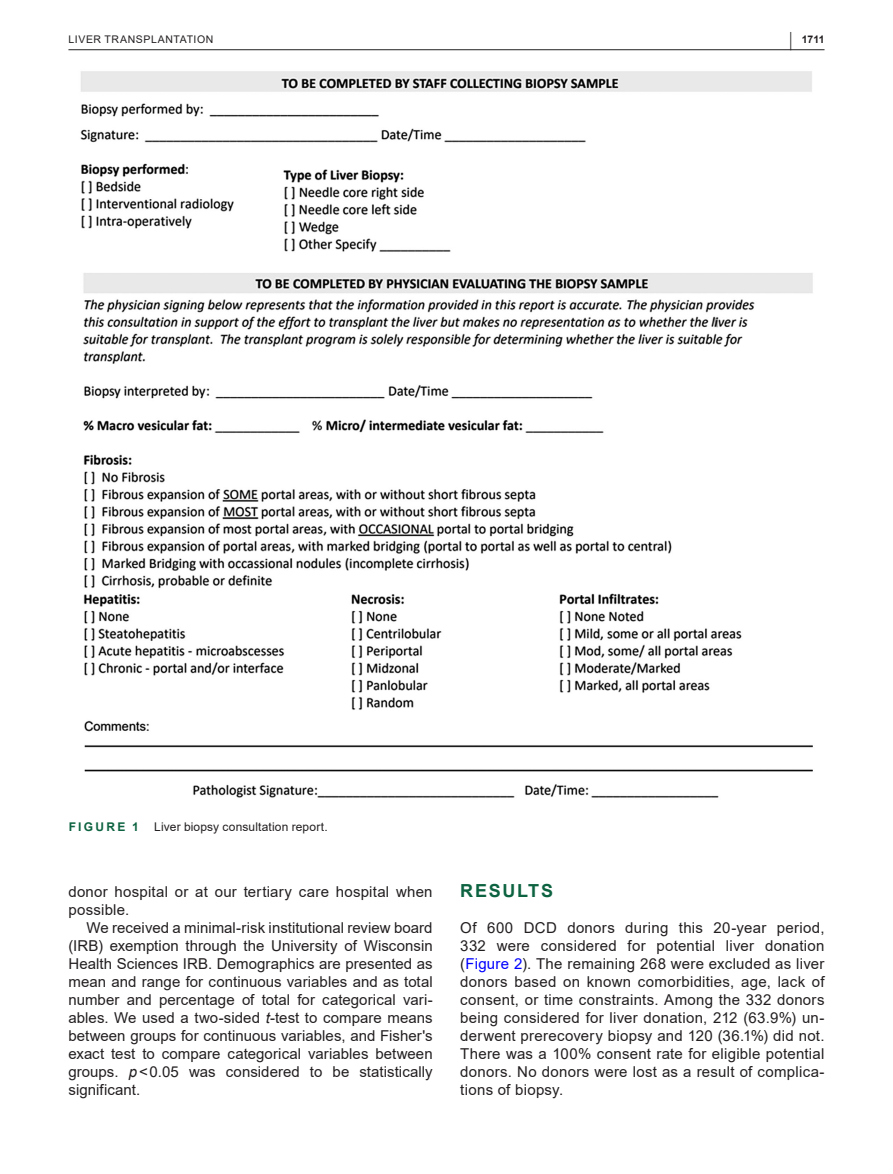
<style>
.page{position:relative;width:893px;height:1174px;background:#fff}
.page>*{position:absolute;margin:0;border:0;box-sizing:border-box;transform-origin:0 0}
.t1{font:700 19.5px "Arial";color:#231f20;scale:.38 1}
.t2{font:700 18px "Arial";letter-spacing:.095em;color:#0d6341}
.t3{font:15px/18px "Arial";letter-spacing:.015em;color:#231f20;text-align:justify}
.t4{font:12px "Arial";letter-spacing:.01em;color:#231f20}
.t5{font:700 12px "Arial";letter-spacing:.19em;color:#0d6341}
.t6{font:10.5px "Arial";letter-spacing:.055em;color:#231f20}
.t7{font:700 10.5px "Arial";color:#231f20}
.s1{font-style:italic}
.s2{color:#00f}
</style>
<div class="page">
<hr style="left:68px;top:49px;width:756px;height:1px;background:#231f20">
<img style="left:80px;top:71px;width:733px;height:727px">
<h1 class="t1" style="left:790px;top:25px;width:7px">|</h1>
<p class="t6" style="left:69px;top:32px;width:146px">LIVER TRANSPLANTATION</p>
<p class="t7" style="left:802px;top:32px;width:24px">1711</p>
<p class="t5" style="left:69px;top:818px;width:72px">FIGURE 1</p>
<p class="t4" style="left:154px;top:818px;width:175px">Liver biopsy consultation report.</p>
<p class="t3" style="left:68px;top:883px;width:366px">donor hospital or at our tertiary care hospital when possible.</p>
<p class="t3" style="left:68px;top:919px;width:366px;text-indent:18px">We received a minimal-risk institutional review board (IRB) exemption through the University of Wisconsin Health Sciences IRB. Demographics are presented as mean and range for continuous variables and as total number and percentage of total for categorical vari&shy;ables. We used a two-sided <span class="s1">t</span>-test to compare means between groups for continuous variables, and Fisher's exact test to compare categorical variables between groups. <span class="s1">p</span>&lt;0.05 was considered to be statistically significant.</p>
<p class="t2" style="left:460px;top:878px;width:94px">RESULTS</p>
<p class="t3" style="left:460px;top:919px;width:366px">Of 600 DCD donors during this 20-year period, 332 were considered for potential liver donation (<span class="s2">Figure 2</span>). The remaining 268 were excluded as liver donors based on known comorbidities, age, lack of consent, or time constraints. Among the 332 donors being considered for liver donation, 212 (63.9%) un&shy;derwent prerecovery biopsy and 120 (36.1%) did not.<br>There was a 100% consent rate for eligible potential donors. No donors were lost as a result of complica&shy;tions of biopsy.</p>
</div>
